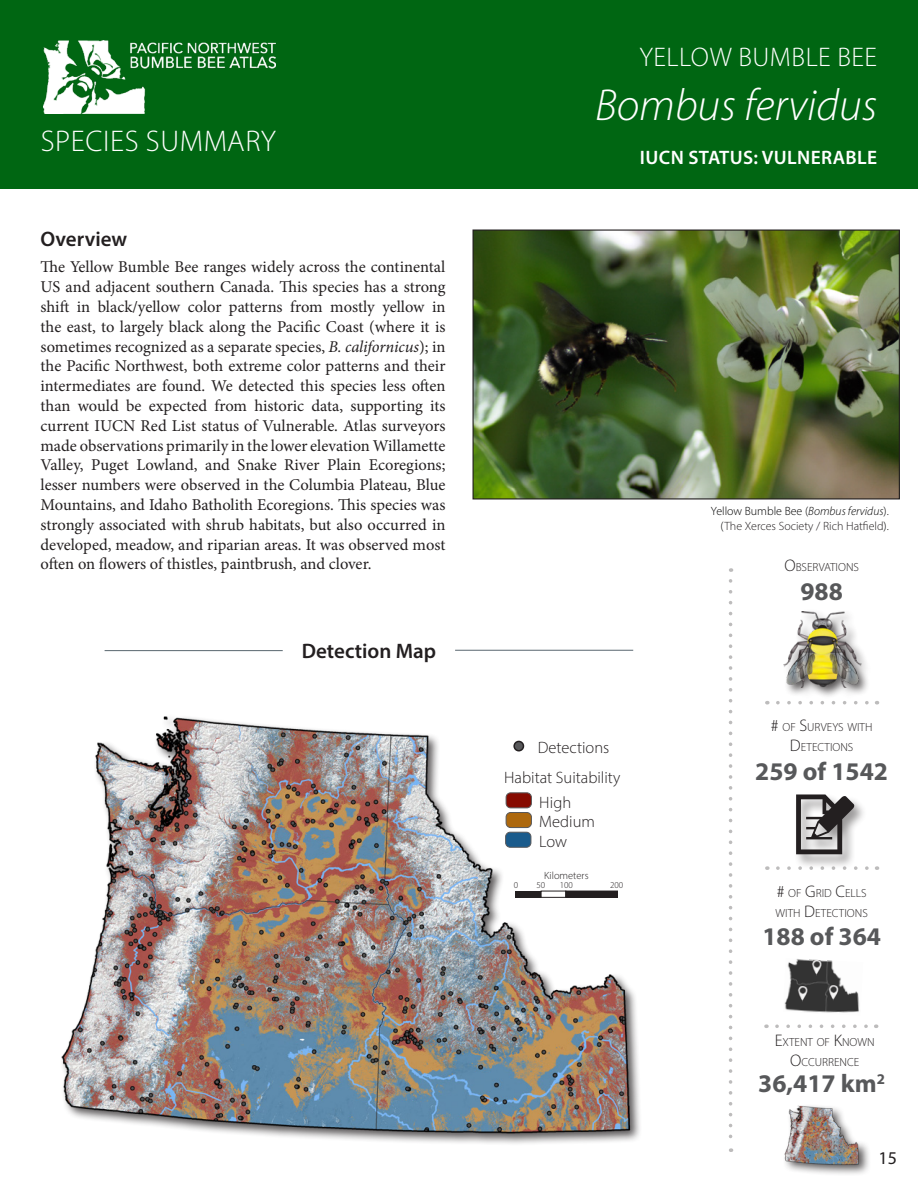
<style>
.page{position:relative;width:918px;height:1188px;background:#fff}
.page>*{position:absolute;margin:0;border:0;box-sizing:border-box;transform-origin:0 0}
.t1{font:italic 300 45px "Myriad Pro";color:#fff}
.t2{font:300 30px "Myriad Pro";letter-spacing:.02em;color:#fff}
.t3{font:300 27px "Myriad Pro";letter-spacing:.02em;color:#fff}
.t4{font:700 25.5px "Myriad Pro";color:#57585a}
.t5{font:600 21px "Myriad Pro";color:#231f20}
.t6{font:600 19.5px "Myriad Pro";letter-spacing:.02em;color:#fff}
.t7{font:18px "Myriad Pro";color:#231f20}
.t8{font:16.5px/19.8px "Minion Pro";letter-spacing:-.005em;color:#231f20;text-align:justify}
.t9{font:300 16.5px/19.6px "Myriad Pro";color:#231f20}
.t10{font:300 12px/14.4px "Myriad Pro";color:#231f20;text-align:right}
.t11{font:300 11.7px/20.1px "Myriad Pro";color:#231f20;text-align:center}
.t12{font:300 10.5px "Myriad Pro";color:#231f20}
.t13{font:300 9px "Myriad Pro";color:#231f20}
.s1{font-style:italic}
.s2{color:#000}
.s3{font-style:italic;color:#000}
.s4{font-size:16.8px}
</style>
<div class="page">
<div style="left:0;top:0;width:918px;height:189px;background:#006612"></div>
<img style="left:474px;top:232px;width:424px;height:266px">
<div style="left:472px;top:230px;width:428px;height:270px;border:1px solid #231f20"></div>
<hr style="left:455px;top:650px;width:178px;height:1px;background:#59666f">
<hr style="left:105px;top:650px;width:178px;height:1px;background:#59666f">
<img style="left:61px;top:716px;width:579px;height:428px">
<div style="left:544px;top:871px;width:57px;height:10px;background:#fff"></div>
<div style="left:515px;top:891px;width:26px;height:7px;background:#231f20"></div>
<div style="left:541px;top:891px;width:25px;height:6px;background:#fff"></div>
<div style="left:541px;top:891px;width:25px;height:7px;border:1px solid #231f20"></div>
<div style="left:566px;top:891px;width:51px;height:6px;background:#231f20"></div>
<div style="left:566px;top:891px;width:52px;height:7px;border:1px solid #231f20"></div>
<svg style="left:514px;top:881px;width:4px;height:7px"></svg>
<div style="left:536px;top:881px;width:9px;height:7px;background:#fff"></div>
<div style="left:560px;top:881px;width:14px;height:7px;background:#fff"></div>
<div style="left:610px;top:881px;width:18px;height:7px;background:#fff"></div>
<div style="left:514px;top:741px;width:9px;height:10px;background:#58585a;border-radius:50%"></div>
<div style="left:513px;top:741px;width:11px;height:10px;border:2px solid #231f20;border-radius:50%"></div>
<img style="left:43px;top:40px;width:232px;height:74px">
<div style="left:782px;top:609px;width:91px;height:90px;background:#231f20;opacity:.75"></div>
<img style="left:784px;top:612px;width:78px;height:76px">
<svg style="left:778px;top:701px;width:91px;height:3px"></svg>
<svg style="left:778px;top:866px;width:91px;height:4px"></svg>
<div style="left:782px;top:1103px;width:89px;height:74px;background:#231f20;opacity:.75"></div>
<img style="left:783px;top:1103px;width:78px;height:64px">
<img style="left:784px;top:959px;width:75px;height:54px">
<img style="left:811px;top:960px;width:13px;height:16px">
<img style="left:797px;top:986px;width:13px;height:16px">
<img style="left:827px;top:985px;width:14px;height:16px">
<svg style="left:729px;top:581px;width:3px;height:571px"></svg>
<svg style="left:777px;top:1024px;width:91px;height:4px"></svg>
<div style="left:794px;top:793px;width:74px;height:76px;background:#231f20;opacity:.45"></div>
<svg style="left:796px;top:794px;width:58px;height:60px"></svg>
<h2 class="t2" style="left:41px;top:123px;width:237px">SPECIES SUMMARY</h2>
<p class="t5" style="left:40px;top:225px;width:88px">Overview</p>
<p class="t8" style="left:40px;top:257px;width:407px">The Yellow Bumble Bee ranges widely across the continental US and adjacent southern Canada. This species has a strong shift in black/yellow color patterns from mostly yellow in the east, to largely black along the Pacific Coast (where it is sometimes recognized as a separate species, <span class="s1">B. californicus</span>); in the Pacific Northwest, both extreme color patterns and their intermediates are found. We detected this species less often than would be expected from historic data, supporting its current IUCN Red List status of Vulnerable. Atlas surveyors made observations primarily in the lower elevation Willamette Valley, Puget Lowland, and Snake River Plain Ecoregions; lesser numbers were observed in the Columbia Plateau, Blue Mountains, and Idaho Batholith Ecoregions. This species was strongly associated with shrub habitats, but also occurred in developed, meadow, and riparian areas. It was observed most often on flowers of thistles, paintbrush, and clover.</p>
<p class="t5" style="left:302px;top:638px;width:136px">Detection Map</p>
<h3 class="t3" style="left:639px;top:41px;width:239px">YELLOW BUMBLE BEE</h3>
<h1 class="t1" style="left:595px;top:78px;width:284px">Bombus fervidus</h1>
<p class="t6" style="left:640px;top:145px;width:239px">IUCN STATUS: VULNERABLE</p>
<p class="t10" style="left:711px;top:504px;width:179px"><span class="s2">Yellow Bumble Bee (</span><span class="s3">Bombus fervidus</span><span class="s2">). (</span>The Xerces Society / Rich Hatfield<span class="s2">).</span></p>
<p class="t11" style="left:784px;top:557px;width:76px"><span class="s4">O</span>BSERVATIONS</p>
<p class="t9" style="left:504px;top:732px;width:118px;line-height:30.2px;text-indent:34px">Detections<br>Habitat Suitability</p>
<p class="t9" style="left:539px;top:792px;width:57px">High<br>Medium<br>Low</p>
<p class="t12" style="left:544px;top:869px;width:46px">Kilometers</p>
<p class="t13" style="left:514px;top:880px;width:6px">0</p>
<p class="t13" style="left:536px;top:880px;width:10px">50</p>
<p class="t13" style="left:560px;top:880px;width:15px">100</p>
<p class="t13" style="left:610px;top:880px;width:15px">200</p>
<h3 class="t4" style="left:800px;top:575px;width:44px">988</h3>
<p class="t11" style="left:771px;top:717px;width:103px"><span class="s4">#</span> OF <span class="s4">S</span>URVEYS WITH<br><span class="s4">D</span> ETECTIONS</p>
<h3 class="t4" style="left:755px;top:755px;width:134px">259 of 1542</h3>
<p class="t11" style="left:776px;top:883px;width:94px;text-align:left"><span class="s4">#</span> OF <span class="s4">G</span>RID <span class="s4">C</span>ELLS<br>WITH <span class="s4">D</span> ETECTIONS</p>
<h3 class="t4" style="left:762px;top:920px;width:120px">188 of 364</h3>
<p class="t11" style="left:775px;top:1032px;width:101px"><span class="s4">E</span>XTENT OF <span class="s4">K</span>NOWN<br><span class="s4">O</span>CCURRENCE</p>
<h3 class="t4" style="left:758px;top:1067px;width:128px">36,417 km<sup>2</sup></h3>
<p class="t7" style="left:879px;top:1147px;width:20px">15</p>
</div>
